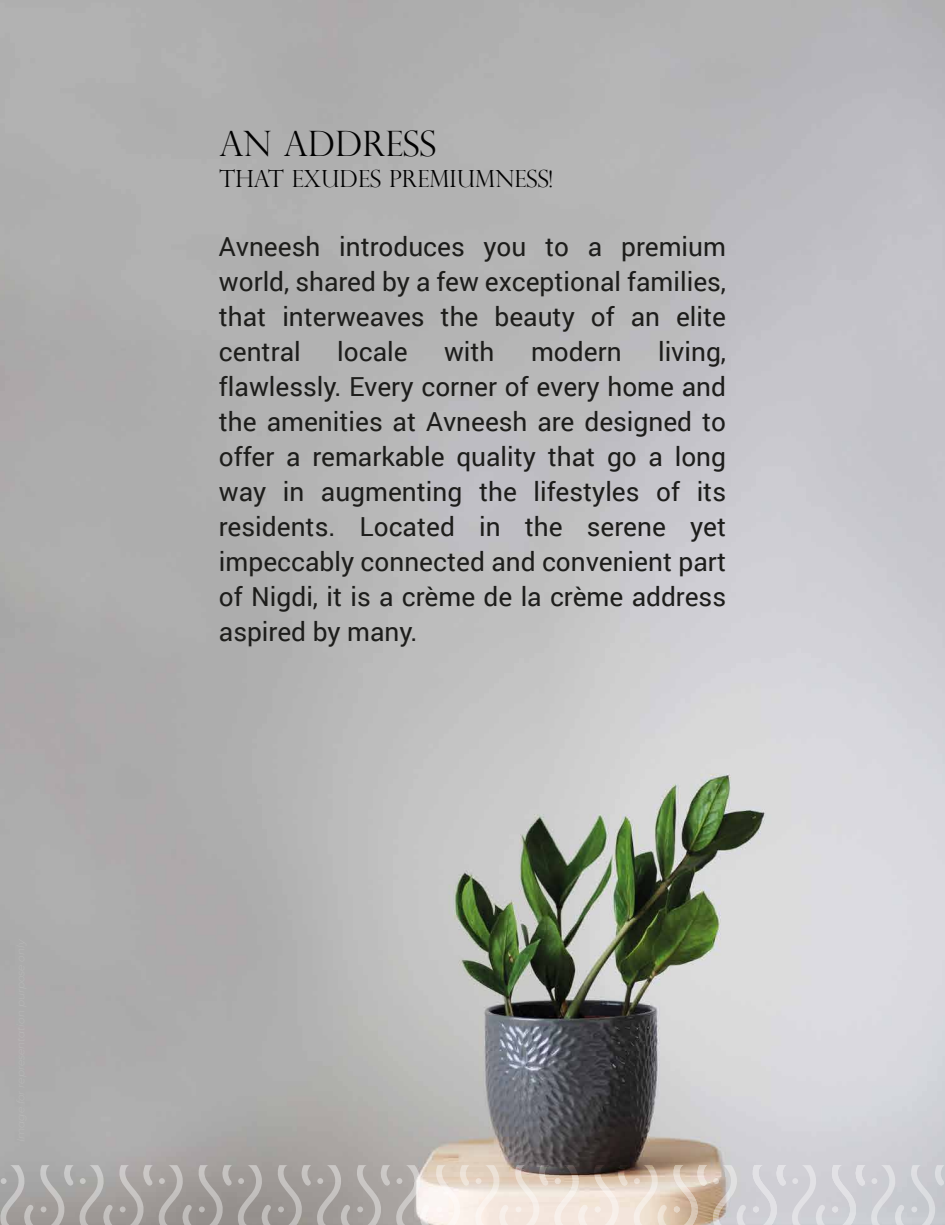
<style>
.page{position:relative;width:945px;height:1225px;background:#fff}
.page>*{position:absolute;margin:0;border:0;box-sizing:border-box;transform-origin:0 0}
.t1{font:300 35px "Perpetua Titling";color:#010101}
.t2{font:26.25px/35px "Roboto";color:#1d1d1b;text-align:justify}
.t3{font:300 23.62px "Perpetua Titling";color:#010101}
</style>
<div class="page">
<img style="left:0;top:0;width:945px;height:1225px">
<svg style="left:0;top:1165px;width:113px;height:60px;background:#aba9a7"></svg>
<svg style="left:119px;top:1165px;width:73px;height:60px;background:#a9a4a2"></svg>
<svg style="left:198px;top:1165px;width:73px;height:60px;background:#a39f9c"></svg>
<svg style="left:277px;top:1165px;width:311px;height:60px;background:#cbc3bd"></svg>
<svg style="left:594px;top:1165px;width:73px;height:60px;background:#d8c8bb"></svg>
<svg style="left:673px;top:1165px;width:73px;height:60px;background:#cfbfb1"></svg>
<svg style="left:752px;top:1165px;width:193px;height:60px;background:#d1d1d6"></svg>
<h1 class="t1" style="left:220px;top:123px;width:218px">AN ADDRESS</h1>
<p class="t3" style="left:220px;top:164px;width:335px">THAT EXUDES PREMIUMNESS!</p>
<p class="t2" style="left:219px;top:228px;width:509px">Avneesh introduces you to a premium world, shared by a few exceptional families, that interweaves the beauty of an elite central</p>
<p class="t2" style="left:219px;top:333px;width:509px;text-indent:439px">living, flawlessly. Every corner of every home and the amenities at Avneesh are designed to offer a remarkable quality that go a long way in augmenting the lifestyles of its residents. Located in the serene yet impeccably connected and convenient part of Nigdi, it is a crème de la crème address aspired by many.</p>
<p class="t2" style="left:337px;top:333px;width:72px">locale</p>
<p class="t2" style="left:444px;top:333px;width:52px">with</p>
<p class="t2" style="left:531px;top:333px;width:92px">modern</p>
</div>
